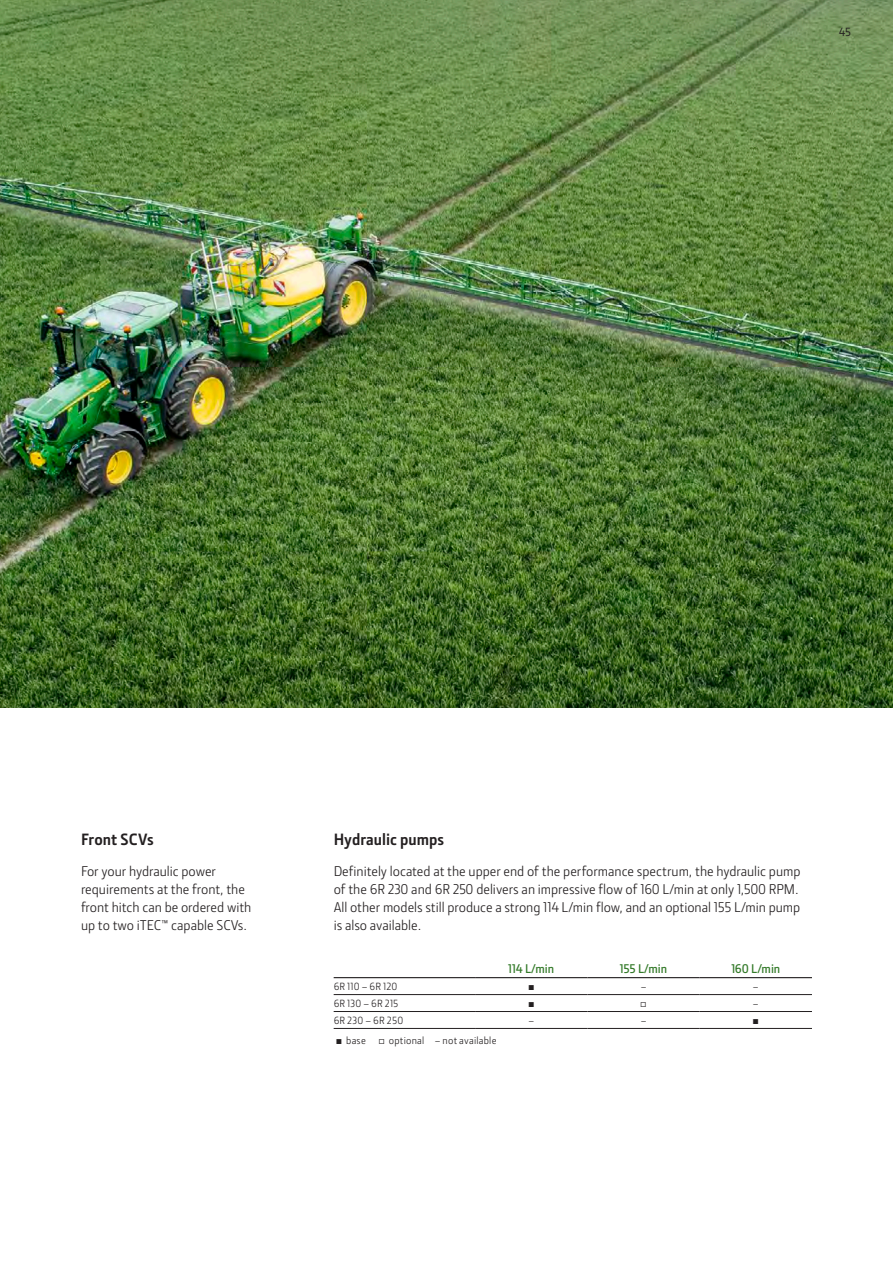
<style>
.page{position:relative;width:893px;height:1263px;background:#fff}
.page>*{position:absolute;margin:0;border:0;box-sizing:border-box;transform-origin:0 0}
.t1{font:700 16.5px "JD Sans Pro";letter-spacing:.005em;color:#231f20}
.t2{font:14.25px/18px "JD Sans Pro";color:#231f20}
.t3{font:600 12.75px "JD Sans Pro";color:#357b2b}
.t4{font:500 12px "JD Sans Pro";color:#231f20}
.t5{font:10.5px "JD Sans Pro";letter-spacing:.02em;color:#231f20}
</style>
<div class="page">
<img style="left:0;top:0;width:893px;height:708px">
<hr style="left:334px;top:994px;width:141px;height:1px;background:#231f20">
<hr style="left:475px;top:994px;width:112px;height:1px;background:#231f20">
<hr style="left:587px;top:994px;width:113px;height:1px;background:#231f20">
<hr style="left:700px;top:994px;width:112px;height:1px;background:#231f20">
<hr style="left:334px;top:1011px;width:141px;height:1px;background:#231f20">
<hr style="left:475px;top:1011px;width:112px;height:1px;background:#231f20">
<hr style="left:587px;top:1011px;width:113px;height:1px;background:#231f20">
<hr style="left:700px;top:1011px;width:112px;height:1px;background:#231f20">
<hr style="left:334px;top:1028px;width:141px;height:1px;background:#231f20">
<hr style="left:475px;top:1028px;width:112px;height:1px;background:#231f20">
<hr style="left:587px;top:1028px;width:113px;height:1px;background:#231f20">
<hr style="left:700px;top:1028px;width:112px;height:1px;background:#231f20">
<hr style="left:334px;top:977px;width:141px;height:1px;background:#231f20">
<hr style="left:475px;top:977px;width:112px;height:1px;background:#231f20">
<hr style="left:587px;top:977px;width:113px;height:1px;background:#231f20">
<hr style="left:700px;top:977px;width:112px;height:1px;background:#231f20">
<p class="t4" style="left:839px;top:23px;width:13px">45</p>
<p class="t1" style="left:81px;top:829px;width:74px">Front SCVs</p>
<p class="t2" style="left:81px;top:862px;width:172px">For your hydraulic power requirements at the front, the front hitch can be ordered with up to two iTEC™ capable SCVs.</p>
<p class="t1" style="left:334px;top:829px;width:112px">Hydraulic pumps</p>
<p class="t2" style="left:334px;top:862px;width:468px">Definitely located at the upper end of the performance spectrum, the hydraulic pump of the 6R 230 and 6R 250 delivers an impressive flow of 160 L/min at only 1,500 RPM.<br>All other models still produce a strong 114 L/min flow, and an optional 155 L/min pump is also available.</p>
<p class="t3" style="left:508px;top:960px;width:47px">114 L/min</p>
<p class="t3" style="left:620px;top:960px;width:49px">155 L/min</p>
<p class="t3" style="left:731px;top:960px;width:50px">160 L/min</p>
<p class="t5" style="left:334px;top:979px;width:65px">6R 110 – 6R 120</p>
<p class="t5" style="left:526px;top:979px;width:12px">▪</p>
<p class="t5" style="left:641px;top:979px;width:7px">–</p>
<p class="t5" style="left:753px;top:979px;width:7px">–</p>
<p class="t5" style="left:334px;top:996px;width:66px">6R 130 – 6R 215</p>
<p class="t5" style="left:526px;top:996px;width:12px">▪</p>
<p class="t5" style="left:638px;top:996px;width:12px">▫</p>
<p class="t5" style="left:753px;top:996px;width:7px">–</p>
<p class="t5" style="left:334px;top:1013px;width:71px">6R 230 – 6R 250</p>
<p class="t5" style="left:528px;top:1013px;width:7px">–</p>
<p class="t5" style="left:641px;top:1013px;width:7px">–</p>
<p class="t5" style="left:751px;top:1013px;width:12px">▪</p>
<p class="t5" style="left:334px;top:1034px;width:164px">▪ base ▫ optional – not available</p>
</div>
